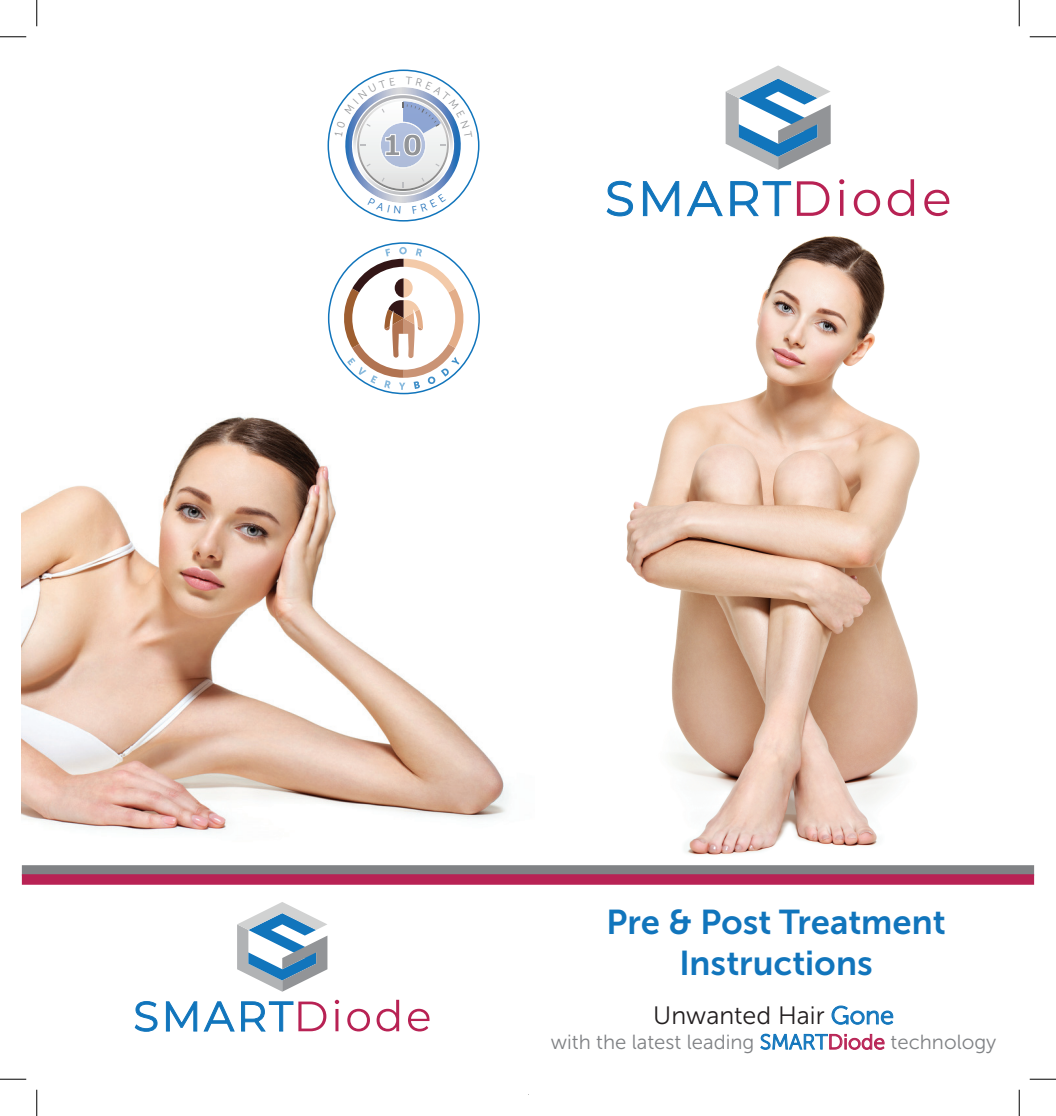
<style>
.page{position:relative;width:1056px;height:1116px;background:#fff}
.page>*{position:absolute;margin:0;border:0;box-sizing:border-box;transform-origin:0 0}
.t1{font:34.3px/41.1px "Museo Sans Cyrl 700";color:#1175bc;text-align:center}
.t2{font:25.03px "Museo Sans 300";color:#231f20}
.t3{font:20.3px "Museo Sans 300";color:#808285}
.s1{color:#1175bc}
.s2{font-size:21px;color:#1175bc}
.s3{font-size:21px;color:#b82254}
</style>
<div class="page">
<img style="left:22px;top:393px;width:487px;height:439px">
<svg style="left:329px;top:243px;width:150px;height:150px"></svg>
<svg style="left:725px;top:65px;width:105px;height:105px"></svg>
<svg style="left:606px;top:180px;width:27px;height:37px"></svg>
<svg style="left:642px;top:181px;width:37px;height:35px"></svg>
<svg style="left:686px;top:181px;width:37px;height:35px"></svg>
<svg style="left:730px;top:181px;width:61px;height:36px"></svg>
<svg style="left:797px;top:181px;width:32px;height:35px"></svg>
<hr style="left:840px;top:190px;width:3px;height:26px;background:#b82254">
<svg style="left:839px;top:179px;width:5px;height:5px"></svg>
<svg style="left:854px;top:190px;width:26px;height:26px"></svg>
<svg style="left:888px;top:179px;width:26px;height:37px"></svg>
<svg style="left:924px;top:190px;width:25px;height:26px"></svg>
<img style="left:626px;top:236px;width:294px;height:619px">
<svg style="left:831px;top:1005px;width:62px;height:20px"></svg>
<svg style="left:760px;top:1033px;width:124px;height:16px"></svg>
<svg style="left:237px;top:902px;width:90px;height:89px"></svg>
<svg style="left:134px;top:1001px;width:24px;height:30px"></svg>
<svg style="left:166px;top:1001px;width:69px;height:30px"></svg>
<svg style="left:241px;top:1001px;width:85px;height:30px"></svg>
<hr style="left:335px;top:1008px;width:3px;height:23px;background:#b82254">
<svg style="left:335px;top:999px;width:4px;height:4px"></svg>
<svg style="left:347px;top:1008px;width:23px;height:23px"></svg>
<svg style="left:376px;top:999px;width:23px;height:32px"></svg>
<svg style="left:408px;top:1008px;width:22px;height:23px"></svg>
<div style="left:22px;top:865px;width:1012px;height:10px;background:#808285"></div>
<div style="left:22px;top:874px;width:1012px;height:10px;background:#b82254"></div>
<svg style="left:0;top:36px;width:26px;height:1px"></svg>
<svg style="left:1029px;top:36px;width:27px;height:1px"></svg>
<svg style="left:0;top:1078px;width:26px;height:1px"></svg>
<svg style="left:1029px;top:1078px;width:27px;height:1px"></svg>
<svg style="left:36px;top:0;width:1px;height:26px"></svg>
<svg style="left:36px;top:1089px;width:1px;height:26px"></svg>
<svg style="left:1019px;top:0;width:1px;height:26px"></svg>
<svg style="left:1019px;top:1089px;width:1px;height:26px"></svg>
<svg style="left:334px;top:77px;width:138px;height:137px"></svg>
<h1 class="t1" style="left:606px;top:901px;width:341px">Pre &amp; Post Treatment<br>Instructions</h1>
<p class="t2" style="left:653px;top:1001px;width:242px">Unwanted Hair <span class="s1">Gone</span></p>
<p class="t3" style="left:551px;top:1031px;width:447px">with the latest leading <span class="s2">SMART</span><span class="s3">Diode</span> technology</p>
</div>
